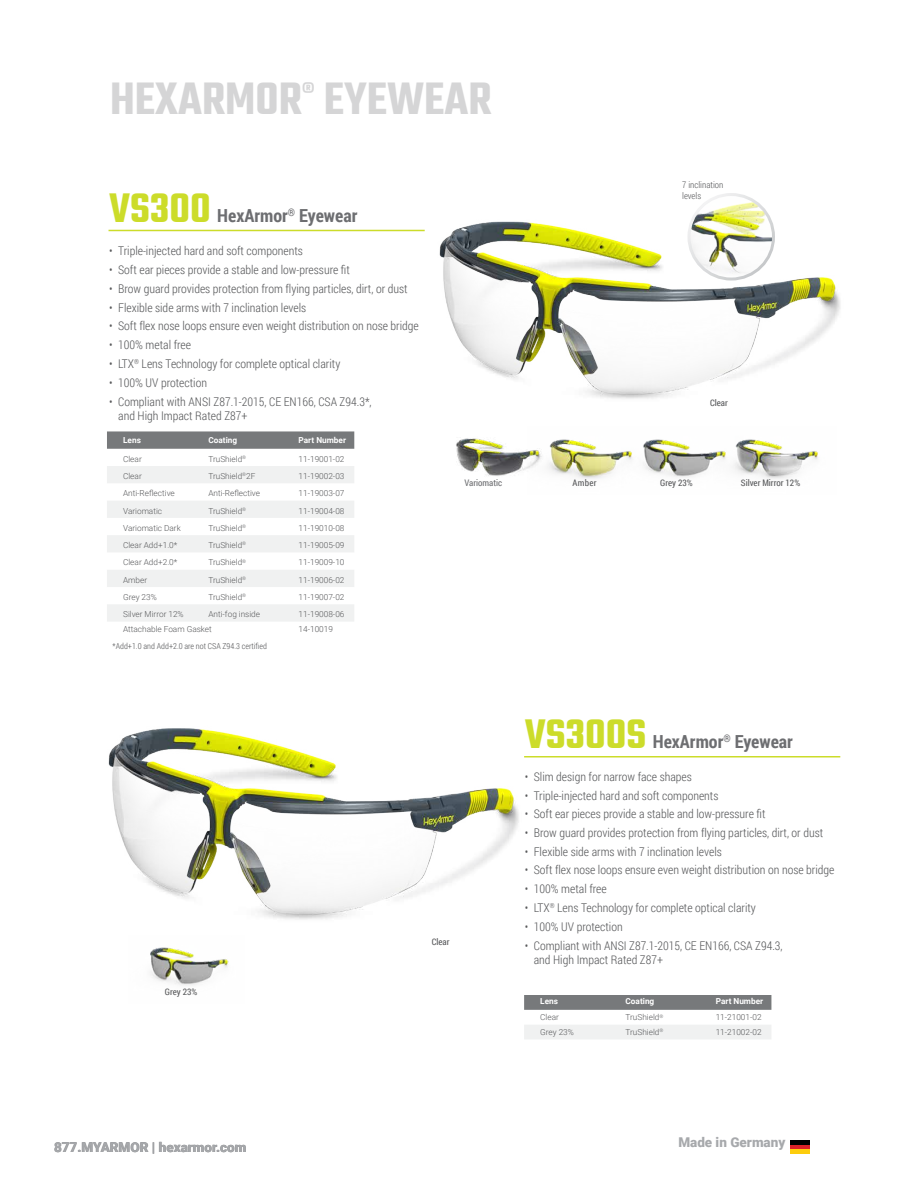
<style>
.page{position:relative;width:918px;height:1188px;background:#fff}
.page>*{position:absolute;margin:0;border:0;box-sizing:border-box;transform-origin:0 0}
.t1{font:600 49.5px "Teko";color:#d5d5d6}
.t2{font:600 45px "Teko";color:#ccdc2a}
.t3{font:700 18px "Roboto Condensed";color:#6d6e71}
.t4{font:900 13.5px "Roboto";color:#a7a9ac}
.t5{font:300 12px/14.4px "Roboto Condensed";color:#58595b}
.t6{font:9px "Roboto Condensed";color:#58595b}
.t7{font:300 9px/10.5px "Roboto Condensed";color:#58595b}
.t8{font:9px "Roboto Condensed";color:#6d6e71}
.t9{font:300 8.25px "Roboto";color:#58595b}
.t10{font:700 8.25px "Roboto";color:#fff}
.t11{font:300 8.25px "Roboto Condensed";color:#58595b}
</style>
<div class="page">
<img style="left:354px;top:194px;width:486px;height:255px">
<img style="left:108px;top:728px;width:411px;height:192px">
<hr style="left:109px;top:230px;width:316px;height:1px;background:#ccdc2a">
<hr style="left:524px;top:756px;width:316px;height:2px;background:#ccdc2a">
<img style="left:650px;top:427px;width:64px;height:51px">
<img style="left:150px;top:947px;width:79px;height:39px">
<img style="left:714px;top:427px;width:122px;height:52px">
<img style="left:557px;top:427px;width:93px;height:52px">
<svg style="left:107px;top:431px;width:247px;height:18px;background:#7c7e80"></svg>
<svg style="left:107px;top:466px;width:247px;height:155px"></svg>
<svg style="left:524px;top:995px;width:247px;height:15px;background:#787a7c"></svg>
<div style="left:524px;top:1025px;width:247px;height:14px;background:#f0f1f1"></div>
<img style="left:689px;top:195px;width:85px;height:84px;border-radius:42px">
<div style="left:687px;top:193px;width:88px;height:88px;border:3px solid #fff;border-radius:50%"></div>
<img style="left:440px;top:427px;width:117px;height:49px">
<hr style="left:790px;top:1141px;width:20px;height:4px;background:#000">
<hr style="left:790px;top:1145px;width:20px;height:4px;background:#da2228">
<div style="left:790px;top:1149px;width:20px;height:5px;background:#fdcd0d"></div>
<h1 class="t1" style="left:110px;top:68px;width:383px">HEXARMOR<sup>®</sup> EYEWEAR</h1>
<h2 class="t2" style="left:109px;top:181px;width:103px">VS300</h2>
<h3 class="t3" style="left:217px;top:203px;width:142px">HexArmor<sup>®</sup> Eyewear</h3>
<p class="t5" style="left:109px;top:244px;width:195px">• Triple-injected hard and soft components</p>
<p class="t5" style="left:109px;top:262px;width:242px">• Soft ear pieces provide a stable and low-pressure fit</p>
<p class="t5" style="left:109px;top:281px;width:300px">• Brow guard provides protection from flying particles, dirt, or dust</p>
<p class="t5" style="left:109px;top:300px;width:199px">• Flexible side arms with 7 inclination levels</p>
<p class="t5" style="left:109px;top:318px;width:311px">• Soft flex nose loops ensure even weight distribution on nose bridge</p>
<p class="t5" style="left:109px;top:337px;width:83px">• 100% metal free</p>
<p class="t5" style="left:109px;top:356px;width:233px">• LTX<sup>®</sup> Lens Technology for complete optical clarity</p>
<p class="t5" style="left:109px;top:375px;width:99px">• 100% UV protection</p>
<p class="t5" style="left:118px;top:394px;width:255px;text-indent:-9px">• Compliant with ANSI Z87.1-2015, CE EN166, CSA Z94.3*, and High Impact Rated Z87+</p>
<p class="t10" style="left:123px;top:434px;width:19px">Lens</p>
<p class="t10" style="left:208px;top:434px;width:30px">Coating</p>
<p class="t10" style="left:299px;top:434px;width:49px">Part Number</p>
<p class="t9" style="left:123px;top:453px;width:20px">Clear</p>
<p class="t9" style="left:208px;top:453px;width:39px">TruShield<sup>®</sup></p>
<p class="t9" style="left:299px;top:453px;width:47px">11-19001-02</p>
<p class="t9" style="left:123px;top:470px;width:20px">Clear</p>
<p class="t9" style="left:208px;top:470px;width:48px">TruShield<sup>®</sup>2F</p>
<p class="t9" style="left:299px;top:470px;width:47px">11-19002-03</p>
<p class="t9" style="left:123px;top:488px;width:53px">Anti-Reflective</p>
<p class="t9" style="left:208px;top:488px;width:53px">Anti-Reflective</p>
<p class="t9" style="left:299px;top:488px;width:47px">11-19003-07</p>
<p class="t9" style="left:123px;top:505px;width:41px">Variomatic</p>
<p class="t9" style="left:208px;top:505px;width:39px">TruShield<sup>®</sup></p>
<p class="t9" style="left:299px;top:505px;width:47px">11-19004-08</p>
<p class="t9" style="left:123px;top:522px;width:59px">Variomatic Dark</p>
<p class="t9" style="left:208px;top:522px;width:39px">TruShield<sup>®</sup></p>
<p class="t9" style="left:299px;top:522px;width:47px">11-19010-08</p>
<p class="t9" style="left:123px;top:539px;width:56px">Clear Add+1.0*</p>
<p class="t9" style="left:208px;top:539px;width:39px">TruShield<sup>®</sup></p>
<p class="t9" style="left:299px;top:539px;width:47px">11-19005-09</p>
<p class="t9" style="left:123px;top:557px;width:56px">Clear Add+2.0*</p>
<p class="t9" style="left:208px;top:557px;width:39px">TruShield<sup>®</sup></p>
<p class="t9" style="left:299px;top:557px;width:47px">11-19009-10</p>
<p class="t9" style="left:123px;top:574px;width:26px">Amber</p>
<p class="t9" style="left:208px;top:574px;width:39px">TruShield<sup>®</sup></p>
<p class="t9" style="left:299px;top:574px;width:47px">11-19006-02</p>
<p class="t9" style="left:123px;top:591px;width:35px">Grey 23%</p>
<p class="t9" style="left:208px;top:591px;width:39px">TruShield<sup>®</sup></p>
<p class="t9" style="left:299px;top:591px;width:47px">11-19007-02</p>
<p class="t9" style="left:123px;top:609px;width:62px">Silver Mirror 12%</p>
<p class="t9" style="left:208px;top:609px;width:53px">Anti-fog inside</p>
<p class="t9" style="left:299px;top:609px;width:47px">11-19008-06</p>
<p class="t9" style="left:123px;top:623px;width:90px">Attachable Foam Gasket</p>
<p class="t9" style="left:299px;top:623px;width:36px">14-10019</p>
<p class="t11" style="left:113px;top:641px;width:156px">*Add+1.0 and Add+2.0 are not CSA Z94.3 certified</p>
<p class="t8" style="left:464px;top:477px;width:39px">Variomatic</p>
<p class="t7" style="left:682px;top:180px;width:43px">7 inclination levels</p>
<p class="t6" style="left:710px;top:396px;width:19px">Clear</p>
<p class="t6" style="left:573px;top:477px;width:25px">Amber</p>
<p class="t6" style="left:660px;top:477px;width:34px">Grey 23%</p>
<p class="t6" style="left:741px;top:477px;width:61px">Silver Mirror 12%</p>
<p class="t6" style="left:165px;top:985px;width:34px">Grey 23%</p>
<p class="t6" style="left:432px;top:936px;width:19px">Clear</p>
<h2 class="t2" style="left:525px;top:706px;width:123px">VS300S</h2>
<h3 class="t3" style="left:653px;top:729px;width:142px">HexArmor<sup>®</sup> Eyewear</h3>
<p class="t5" style="left:525px;top:769px;width:169px">• Slim design for narrow face shapes</p>
<p class="t5" style="left:525px;top:788px;width:195px">• Triple-injected hard and soft components</p>
<p class="t5" style="left:525px;top:806px;width:242px">• Soft ear pieces provide a stable and low-pressure fit</p>
<p class="t5" style="left:525px;top:825px;width:300px">• Brow guard provides protection from flying particles, dirt, or dust</p>
<p class="t5" style="left:525px;top:844px;width:199px">• Flexible side arms with 7 inclination levels</p>
<p class="t5" style="left:525px;top:863px;width:311px">• Soft flex nose loops ensure even weight distribution on nose bridge</p>
<p class="t5" style="left:525px;top:881px;width:83px">• 100% metal free</p>
<p class="t5" style="left:525px;top:901px;width:233px">• LTX<sup>®</sup> Lens Technology for complete optical clarity</p>
<p class="t5" style="left:525px;top:919px;width:99px">• 100% UV protection</p>
<p class="t5" style="left:534px;top:938px;width:250px;text-indent:-9px">• Compliant with ANSI Z87.1-2015, CE EN166, CSA Z94.3, and High Impact Rated Z87+</p>
<p class="t10" style="left:540px;top:995px;width:19px">Lens</p>
<p class="t10" style="left:626px;top:995px;width:30px">Coating</p>
<p class="t10" style="left:716px;top:995px;width:49px">Part Number</p>
<p class="t9" style="left:540px;top:1012px;width:20px">Clear</p>
<p class="t9" style="left:626px;top:1012px;width:39px">TruShield<sup>®</sup></p>
<p class="t9" style="left:716px;top:1012px;width:47px">11-21001-02</p>
<p class="t9" style="left:540px;top:1026px;width:35px">Grey 23%</p>
<p class="t9" style="left:626px;top:1026px;width:39px">TruShield<sup>®</sup></p>
<p class="t9" style="left:716px;top:1026px;width:47px">11-21002-02</p>
<p class="t4" style="left:54px;top:1138px;width:194px">877.MYARMOR | hexarmor.com</p>
<p class="t4" style="left:678px;top:1133px;width:109px">Made in Germany</p>
</div>
